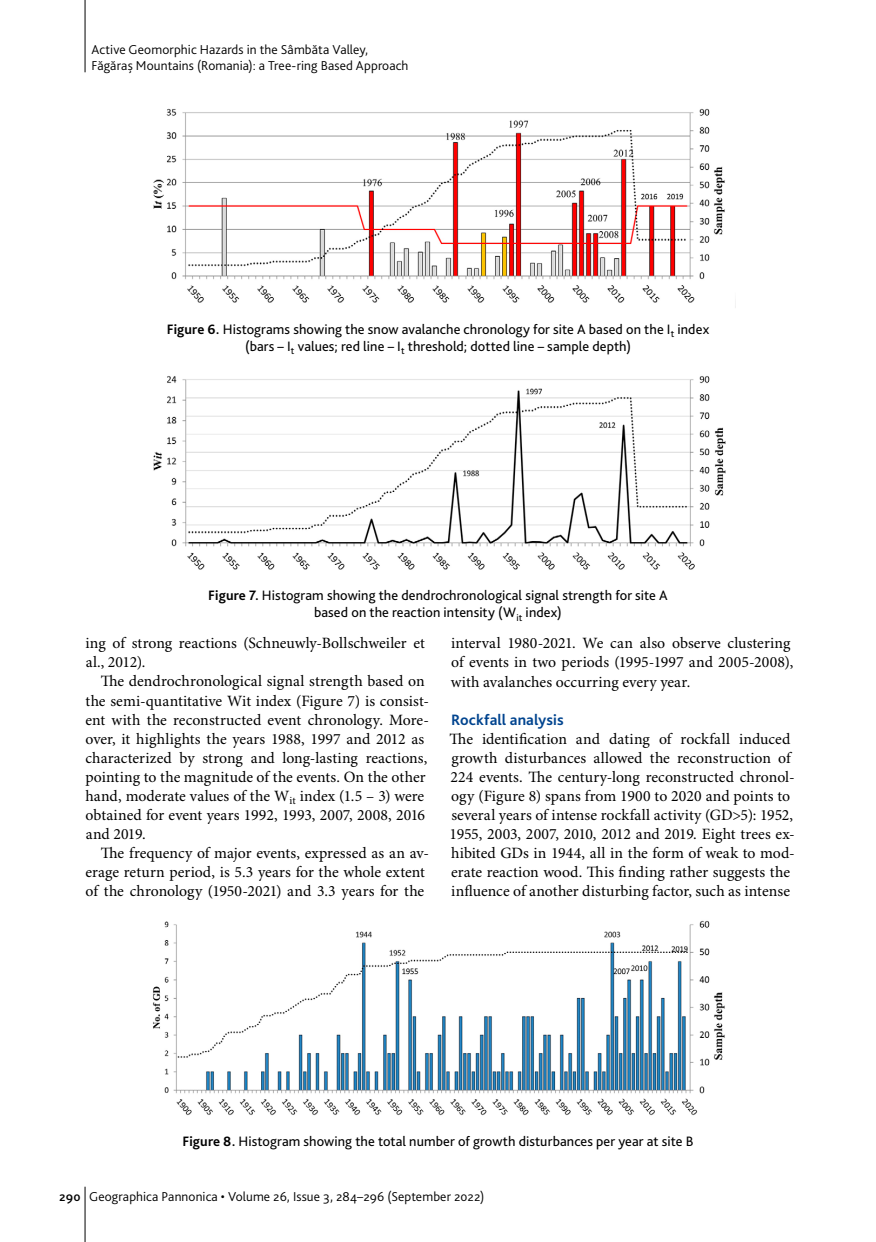
<style>
.page{position:relative;width:876px;height:1242px;background:#fff}
.page>*{position:absolute;margin:0;border:0;box-sizing:border-box;transform-origin:0 0}
.t1{font:15.75px/19px "Minion Pro";letter-spacing:.005em;color:#000}
.t2{font:700 15.75px "Bliss Pro";letter-spacing:.005em;color:#00448f}
.t3{font:14.25px/17.1px "Bliss Pro";letter-spacing:.005em;color:#000;text-align:center}
.t4{font:300 13.5px/16.2px "Bliss Pro";letter-spacing:.01em;color:#000}
.s1{font-weight:700}
.s2{font-weight:500}
</style>
<div class="page">
<hr style="left:85px;top:0;width:1px;height:72px;background:#000">
<hr style="left:85px;top:1186px;width:1px;height:56px;background:#000">
<img style="left:153px;top:108px;width:583px;height:200px">
<img style="left:153px;top:376px;width:573px;height:194px">
<img style="left:153px;top:920px;width:572px;height:196px">
<p class="t4" style="left:91px;top:41px;width:319px">Active Geomorphic Hazards in the Sâmbăta Valley,<br>Făgăraș Mountains (Romania): a Tree-ring Based Approach</p>
<p class="t3" style="left:167px;top:320px;width:544px"><span class="s1">Figure 6.</span> Histograms showing the snow avalanche chronology for site A based on the I<sub>t</sub> index (bars – I<sub>t</sub> values; red line – I<sub>t</sub> threshold; dotted line – sample depth)</p>
<p class="t3" style="left:208px;top:586px;width:461px"><span class="s1">Figure 7.</span> Histogram showing the dendrochronological signal strength for site A based on the reaction intensity (W<sub>it</sub> index)</p>
<p class="t1" style="left:85px;top:634px;width:340px">ing of strong reactions (Schneuwly-Bollschweiler et al., 2012).</p>
<p class="t1" style="left:85px;top:672px;width:345px;text-indent:15px">The dendrochronological signal strength based on the semi-quantitative Wit index (Figure 7) is consist&shy;ent with the reconstructed event chronology. More&shy;over, it highlights the years 1988, 1997 and 2012 as characterized by strong and long-lasting reactions, pointing to the magnitude of the events. On the other hand, moderate values of the W<sub>it</sub> index (1.5 – 3) were obtained for event years 1992, 1993, 2007, 2008, 2016 and 2019.</p>
<p class="t1" style="left:86px;top:844px;width:345px;text-indent:15px">The frequency of major events, expressed as an av&shy;erage return period, is 5.3 years for the whole extent of the chronology (1950-2021) and 3.3 years for the</p>
<p class="t1" style="left:451px;top:634px;width:344px">interval 1980-2021. We can also observe clustering of events in two periods (1995-1997 and 2005-2008), with avalanches occurring every year.</p>
<p class="t2" style="left:451px;top:709px;width:114px">Rockfall analysis</p>
<p class="t1" style="left:450px;top:730px;width:347px">The identification and dating of rockfall induced growth disturbances allowed the reconstruction of 224 events. The century-long reconstructed chronol&shy;ogy (Figure 8) spans from 1900 to 2020 and points to several years of intense rockfall activity (GD&gt;5): 1952, 1955, 2003, 2007, 2010, 2012 and 2019. Eight trees ex&shy;hibited GDs in 1944, all in the form of weak to mod&shy;erate reaction wood. This finding rather suggests the influence of another disturbing factor, such as intense</p>
<p class="t3" style="left:182px;top:1132px;width:512px"><span class="s1">Figure 8.</span> Histogram showing the total number of growth disturbances per year at site B</p>
<p class="t4" style="left:59px;top:1187px;width:427px"><span class="s2">290</span> Geographica Pannonica • Volume 26, Issue 3, 284–296 (September 2022)</p>
</div>
